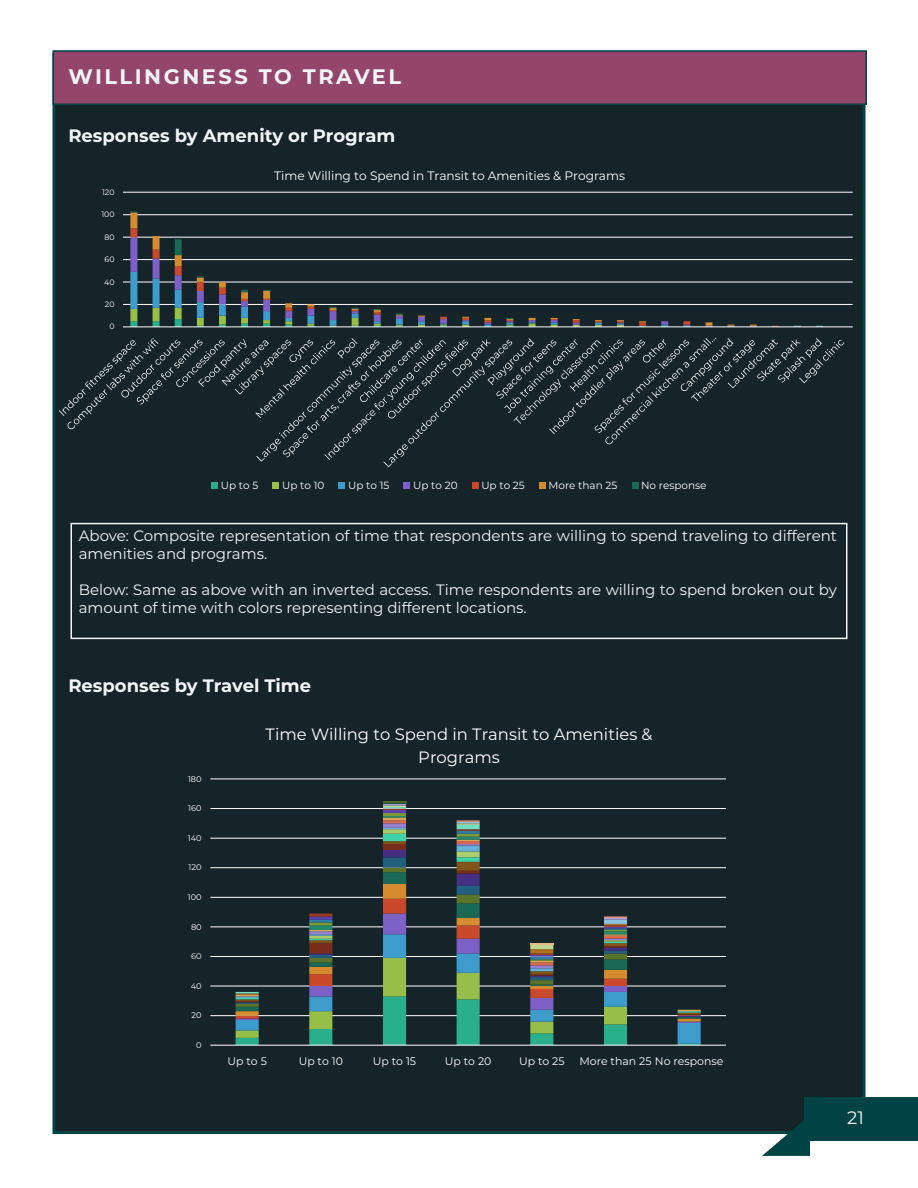
<style>
.page{position:relative;width:918px;height:1188px;background:#fff}
.page>*{position:absolute;margin:0;border:0;box-sizing:border-box;transform-origin:0 0}
.t1{font:700 21px "Montserrat";letter-spacing:.12em;color:#f3f6f7}
.t2{font:700 18px "Montserrat";color:#f3f6f7}
.t3{font:18px "Montserrat";color:#f3f6f7}
.t4{font:16.35px/22.6px "Montserrat";color:#fff;text-align:center}
.t5{font:15px/18px "Montserrat";color:#f3f6f7}
.t6{font:12.15px "Montserrat";color:#fff}
.t7{font:10.95px "Montserrat";color:#fff}
.t8{font:10.5px "Montserrat";color:#fff}
.t9{font:8.25px "Montserrat";letter-spacing:.005em;color:#fff}
.t10{font:7.8px "Montserrat";letter-spacing:.005em;color:#fff}
</style>
<div class="page">
<div style="left:52px;top:52px;width:814px;height:1082px;background:#152429;border:3px solid #004345"></div>
<div style="left:805px;top:1097px;width:113px;height:43px;background:#004345"></div>
<svg style="left:762px;top:1115px;width:48px;height:41px"></svg>
<div style="left:52px;top:50px;width:815px;height:55px;background:#94456c;border:2px solid #004345"></div>
<div style="left:70px;top:523px;width:778px;height:116px;border:2px solid #f3f6f7"></div>
<hr style="left:123px;top:304px;width:730px;height:1px;background:#fff">
<hr style="left:123px;top:282px;width:730px;height:1px;background:#fff">
<hr style="left:123px;top:259px;width:730px;height:1px;background:#fff">
<hr style="left:123px;top:237px;width:730px;height:1px;background:#fff">
<hr style="left:123px;top:214px;width:730px;height:1px;background:#fff">
<hr style="left:123px;top:192px;width:730px;height:1px;background:#fff">
<svg style="left:130px;top:211px;width:693px;height:116px"></svg>
<hr style="left:123px;top:327px;width:730px;height:1px;background:#fff">
<svg style="left:59px;top:338px;width:785px;height:129px"></svg>
<div style="left:211px;top:482px;width:7px;height:7px;background:#29af8c"></div>
<div style="left:273px;top:482px;width:6px;height:7px;background:#97be49"></div>
<div style="left:339px;top:482px;width:6px;height:7px;background:#3d9ccc"></div>
<div style="left:404px;top:482px;width:6px;height:7px;background:#7c60c6"></div>
<div style="left:472px;top:482px;width:6px;height:7px;background:#c9492c"></div>
<div style="left:539px;top:482px;width:7px;height:7px;background:#d58c2e"></div>
<div style="left:632px;top:482px;width:6px;height:7px;background:#196954"></div>
<hr style="left:210px;top:1015px;width:516px;height:1px;background:#fff">
<hr style="left:210px;top:986px;width:516px;height:1px;background:#fff">
<hr style="left:210px;top:956px;width:516px;height:1px;background:#fff">
<hr style="left:210px;top:927px;width:516px;height:1px;background:#fff">
<hr style="left:210px;top:897px;width:516px;height:1px;background:#fff">
<hr style="left:210px;top:867px;width:516px;height:1px;background:#fff">
<hr style="left:210px;top:838px;width:516px;height:1px;background:#fff">
<hr style="left:210px;top:808px;width:516px;height:1px;background:#fff">
<hr style="left:210px;top:779px;width:516px;height:1px;background:#fff">
<svg style="left:553px;top:837px;width:148px;height:117px"></svg>
<svg style="left:236px;top:828px;width:244px;height:126px"></svg>
<div style="left:383px;top:823px;width:23px;height:5px;background:#9680d1"></div>
<hr style="left:383px;top:820px;width:23px;height:3px;background:#d96a51">
<hr style="left:383px;top:817px;width:23px;height:3px;background:#dda358">
<svg style="left:383px;top:816px;width:23px;height:1px"></svg>
<hr style="left:383px;top:813px;width:23px;height:3px;background:#7a9b37">
<hr style="left:383px;top:810px;width:23px;height:3px;background:#5d3ead">
<div style="left:530px;top:949px;width:23px;height:5px;background:#ad7023"></div>
<svg style="left:309px;top:829px;width:318px;height:113px"></svg>
<svg style="left:236px;top:954px;width:465px;height:91px"></svg>
<hr style="left:457px;top:825px;width:23px;height:4px;background:#70dec1">
<hr style="left:457px;top:823px;width:23px;height:2px;background:#c1d892">
<hr style="left:530px;top:945px;width:23px;height:4px;background:#c1d892">
<svg style="left:457px;top:822px;width:23px;height:1px"></svg>
<svg style="left:604px;top:920px;width:23px;height:4px"></svg>
<hr style="left:604px;top:918px;width:23px;height:2px;background:#b0a0dd">
<hr style="left:457px;top:820px;width:23px;height:2px;background:#e28f7d">
<hr style="left:604px;top:916px;width:23px;height:2px;background:#e28f7d">
<hr style="left:530px;top:943px;width:23px;height:2px;background:#e6ba82">
<svg style="left:383px;top:803px;width:23px;height:7px"></svg>
<hr style="left:383px;top:801px;width:23px;height:2px;background:#4c6123">
<hr style="left:210px;top:1045px;width:516px;height:1px;background:#fff">
<p class="t1" style="left:68px;top:62px;width:334px">WILLINGNESS TO TRAVEL</p>
<p class="t2" style="left:68px;top:123px;width:329px">Responses by Amenity or Program</p>
<p class="t10" style="left:102px;top:187px;width:14px">120</p>
<p class="t10" style="left:101px;top:209px;width:15px">100</p>
<p class="t10" style="left:104px;top:232px;width:12px">80</p>
<p class="t10" style="left:105px;top:254px;width:11px">60</p>
<p class="t10" style="left:104px;top:276px;width:12px">40</p>
<p class="t10" style="left:105px;top:299px;width:11px">20</p>
<p class="t10" style="left:109px;top:321px;width:7px">0</p>
<p class="t6" style="left:274px;top:167px;width:352px">Time Willing to Spend in Transit to Amenities &amp; Programs</p>
<p class="t8" style="left:221px;top:478px;width:39px">Up to 5</p>
<p class="t8" style="left:282px;top:478px;width:44px">Up to 10</p>
<p class="t8" style="left:348px;top:478px;width:43px">Up to 15</p>
<p class="t8" style="left:413px;top:478px;width:46px">Up to 20</p>
<p class="t8" style="left:481px;top:478px;width:45px">Up to 25</p>
<p class="t8" style="left:549px;top:478px;width:70px">More than 25</p>
<p class="t8" style="left:641px;top:478px;width:67px">No response</p>
<p class="t5" style="left:79px;top:527px;width:760px">Above: Composite representation of time that respondents are willing to spend traveling to different amenities and programs.</p>
<p class="t5" style="left:79px;top:581px;width:760px">Below: Same as above with an inverted access. Time respondents are willing to spend broken out by amount of time with colors representing different locations.</p>
<p class="t2" style="left:68px;top:673px;width:244px">Responses by Travel Time</p>
<p class="t9" style="left:188px;top:773px;width:15px">180</p>
<p class="t9" style="left:188px;top:803px;width:15px">160</p>
<p class="t9" style="left:188px;top:832px;width:15px">140</p>
<p class="t9" style="left:189px;top:862px;width:15px">120</p>
<p class="t9" style="left:188px;top:891px;width:15px">100</p>
<p class="t9" style="left:191px;top:921px;width:12px">80</p>
<p class="t9" style="left:191px;top:951px;width:12px">60</p>
<p class="t9" style="left:191px;top:980px;width:12px">40</p>
<p class="t9" style="left:192px;top:1010px;width:12px">20</p>
<p class="t9" style="left:196px;top:1039px;width:7px">0</p>
<p class="t4" style="left:266px;top:723px;width:388px">Time Willing to Spend in Transit to Amenities &amp;<br>Programs</p>
<p class="t7" style="left:228px;top:1054px;width:41px">Up to 5</p>
<p class="t7" style="left:299px;top:1054px;width:46px">Up to 10</p>
<p class="t7" style="left:373px;top:1054px;width:45px">Up to 15</p>
<p class="t7" style="left:445px;top:1054px;width:48px">Up to 20</p>
<p class="t7" style="left:519px;top:1054px;width:47px">Up to 25</p>
<p class="t7" style="left:579px;top:1054px;width:146px">More than 25 No response</p>
<p class="t3" style="left:847px;top:1106px;width:18px">21</p>
</div>
